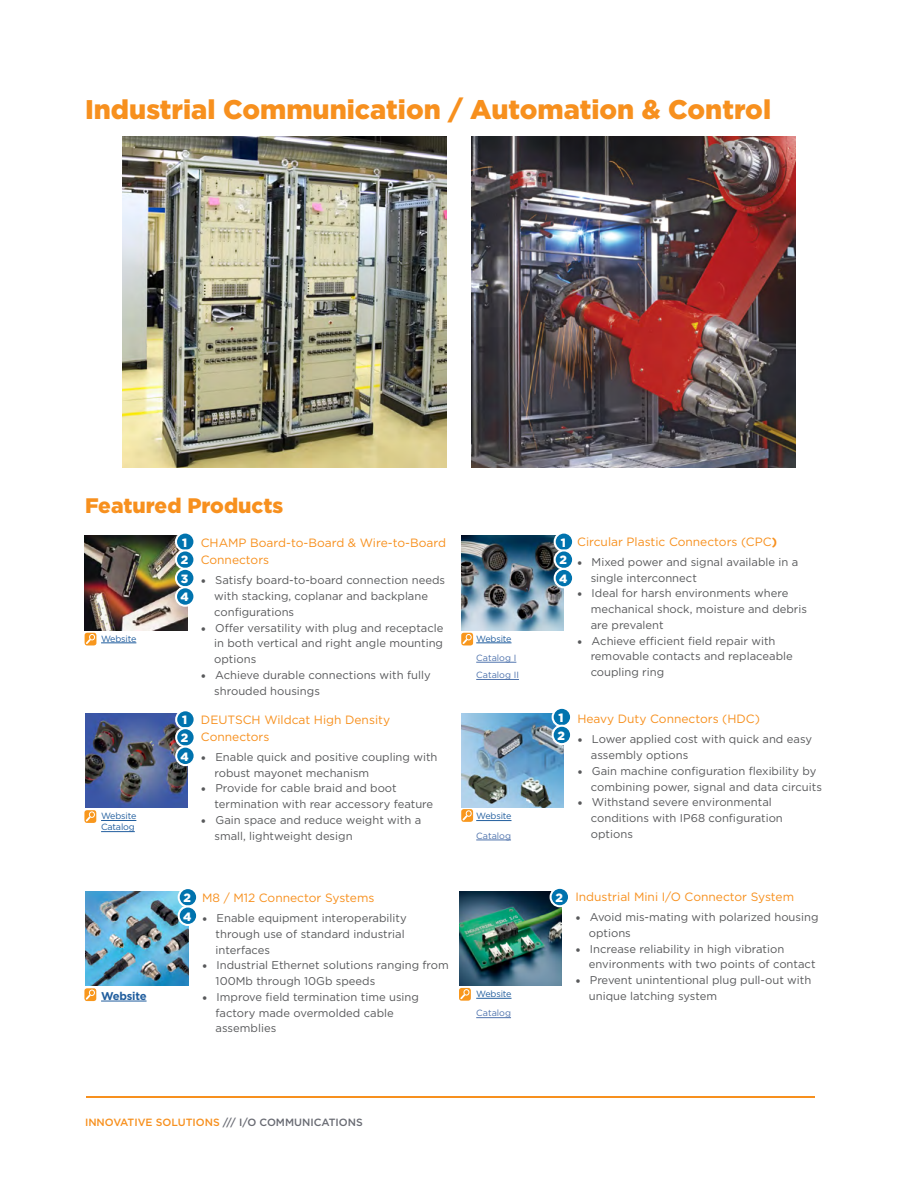
<style>
.page{position:relative;width:918px;height:1188px;background:#fff}
.page>*{position:absolute;margin:0;border:0;box-sizing:border-box;transform-origin:0 0}
.t1{font:900 27px "Gotham";color:#f7901e}
.t2{font:900 21px "Gotham";color:#f7901e}
.t3{font:12px/17.2px "Gotham";color:#f7901e}
.t4{font:900 12px/18.1px "Gotham";color:#fff}
.t5{font:11.25px/15.8px "Gotham";color:#58595b}
.t6{font:700 11.25px "Gotham";letter-spacing:-.02em;color:#215e9e}
.t7{font:500 10.5px "Gotham";color:#696b73}
.t8{font:9px/11.1px "Gotham";letter-spacing:-.02em;color:#215e9e}
.t9{font:9px/17.2px "Gotham";color:#4f73ad}
.s1{font-family:"Minion Pro";font-size:13.5px}
.s2{font-weight:700}
.s3{color:#f7901e}
</style>
<div class="page">
<hr style="left:86px;top:1096px;width:729px;height:2px;background:#f7901e">
<img style="left:122px;top:137px;width:324px;height:331px">
<img style="left:472px;top:137px;width:324px;height:331px">
<img style="left:461px;top:536px;width:103px;height:94px">
<hr style="left:476px;top:643px;width:36px;height:1px;background:#215e9e">
<hr style="left:476px;top:662px;width:40px;height:1px;background:#4f73ad">
<hr style="left:476px;top:679px;width:43px;height:1px;background:#4f73ad">
<div style="left:555px;top:533px;width:18px;height:18px;background:#0073ae;border-radius:50%"></div>
<div style="left:554px;top:532px;width:20px;height:20px;border:2px solid #fff;border-radius:50%"></div>
<div style="left:555px;top:550px;width:18px;height:19px;background:#0073ae;border-radius:50%"></div>
<div style="left:554px;top:549px;width:20px;height:21px;border:2px solid #fff;border-radius:50%"></div>
<div style="left:555px;top:569px;width:18px;height:18px;background:#0073ae;border-radius:50%"></div>
<div style="left:554px;top:568px;width:20px;height:20px;border:2px solid #fff;border-radius:50%"></div>
<img style="left:85px;top:891px;width:104px;height:95px">
<hr style="left:101px;top:1001px;width:46px;height:1px;background:#215e9e">
<div style="left:179px;top:888px;width:18px;height:19px;background:#0073ae;border-radius:50%"></div>
<div style="left:178px;top:887px;width:20px;height:21px;border:2px solid #fff;border-radius:50%"></div>
<div style="left:179px;top:907px;width:18px;height:18px;background:#0073ae;border-radius:50%"></div>
<div style="left:178px;top:905px;width:20px;height:21px;border:2px solid #fff;border-radius:50%"></div>
<img style="left:85px;top:714px;width:103px;height:94px">
<hr style="left:101px;top:820px;width:35px;height:1px;background:#215e9e">
<hr style="left:101px;top:831px;width:34px;height:1px;background:#215e9e">
<svg style="left:176px;top:710px;width:19px;height:19px"></svg>
<div style="left:175px;top:709px;width:21px;height:21px;border:2px solid #fff;border-radius:50%"></div>
<svg style="left:176px;top:728px;width:19px;height:19px"></svg>
<div style="left:175px;top:727px;width:21px;height:21px;border:2px solid #fff;border-radius:50%"></div>
<div style="left:176px;top:747px;width:19px;height:18px;background:#0073ae;border-radius:50%"></div>
<div style="left:175px;top:746px;width:21px;height:20px;border:2px solid #fff;border-radius:50%"></div>
<img style="left:85px;top:536px;width:102px;height:94px">
<hr style="left:101px;top:643px;width:35px;height:1px;background:#215e9e">
<div style="left:176px;top:533px;width:18px;height:18px;background:#0073ae;border-radius:50%"></div>
<div style="left:175px;top:532px;width:20px;height:20px;border:2px solid #fff;border-radius:50%"></div>
<div style="left:176px;top:550px;width:18px;height:19px;background:#0073ae;border-radius:50%"></div>
<div style="left:175px;top:549px;width:20px;height:21px;border:2px solid #fff;border-radius:50%"></div>
<div style="left:176px;top:569px;width:18px;height:18px;background:#0073ae;border-radius:50%"></div>
<div style="left:175px;top:568px;width:20px;height:20px;border:2px solid #fff;border-radius:50%"></div>
<div style="left:176px;top:587px;width:18px;height:19px;background:#0073ae;border-radius:50%"></div>
<div style="left:175px;top:586px;width:20px;height:21px;border:2px solid #fff;border-radius:50%"></div>
<img style="left:461px;top:714px;width:103px;height:94px">
<hr style="left:476px;top:820px;width:36px;height:1px;background:#215e9e">
<hr style="left:476px;top:840px;width:35px;height:1px;background:#4f73ad">
<div style="left:553px;top:708px;width:18px;height:18px;background:#0073ae;border-radius:50%"></div>
<div style="left:552px;top:707px;width:20px;height:20px;border:2px solid #fff;border-radius:50%"></div>
<div style="left:553px;top:726px;width:18px;height:18px;background:#0073ae;border-radius:50%"></div>
<div style="left:552px;top:725px;width:20px;height:20px;border:2px solid #fff;border-radius:50%"></div>
<img style="left:459px;top:891px;width:103px;height:95px">
<hr style="left:476px;top:998px;width:36px;height:1px;background:#215e9e">
<hr style="left:476px;top:1017px;width:35px;height:1px;background:#4f73ad">
<div style="left:551px;top:888px;width:18px;height:18px;background:#0073ae;border-radius:50%"></div>
<div style="left:550px;top:887px;width:20px;height:20px;border:2px solid #fff;border-radius:50%"></div>
<div style="left:85px;top:633px;width:11px;height:12px;background:#f8971d;border-radius:3px"></div>
<svg style="left:84px;top:634px;width:11px;height:12px"></svg>
<div style="left:84px;top:810px;width:12px;height:13px;background:#f8971d;border-radius:3px"></div>
<div style="left:89px;top:811px;width:6px;height:7px;border:1px solid #fff;border-radius:50%"></div>
<svg style="left:84px;top:815px;width:8px;height:8px"></svg>
<svg style="left:84px;top:988px;width:12px;height:13px"></svg>
<svg style="left:84px;top:990px;width:11px;height:11px"></svg>
<div style="left:461px;top:633px;width:12px;height:12px;background:#f8971d;border-radius:3px"></div>
<svg style="left:461px;top:634px;width:11px;height:12px"></svg>
<div style="left:461px;top:809px;width:12px;height:13px;background:#f8971d;border-radius:3px"></div>
<div style="left:466px;top:810px;width:6px;height:7px;border:1px solid #fff;border-radius:50%"></div>
<svg style="left:461px;top:814px;width:8px;height:8px"></svg>
<svg style="left:459px;top:988px;width:12px;height:13px"></svg>
<svg style="left:459px;top:989px;width:10px;height:12px"></svg>
<h1 class="t1" style="left:85px;top:90px;width:688px">Industrial Communication / Automation &amp; Control</h1>
<h2 class="t2" style="left:85px;top:491px;width:200px">Featured Products</h2>
<p class="t8" style="left:101px;top:633px;width:37px">Website</p>
<p class="t8" style="left:101px;top:810px;width:37px">Website<br>Catalog</p>
<p class="t6" style="left:101px;top:988px;width:47px">Website</p>
<p class="t4" style="left:180px;top:533px;width:10px">1<br>2<br>3<br>4</p>
<p class="t4" style="left:181px;top:711px;width:10px">1<br>2<br>4</p>
<p class="t3" style="left:201px;top:534px;width:247px">CHAMP Board-to-Board &amp; Wire-to-Board<br>Connectors</p>
<p class="t5" style="left:214px;top:572px;width:233px;text-indent:-14px"><span class="s1">•</span> Satisfy board-to-board connection needs with stacking, coplanar and backplane configurations</p>
<p class="t5" style="left:214px;top:620px;width:231px;text-align:justify;text-indent:-14px"><span class="s1">•</span> Offer versatility with plug and receptacle in both vertical and right angle mounting options</p>
<p class="t5" style="left:214px;top:667px;width:218px;text-indent:-14px"><span class="s1">•</span> Achieve durable connections with fully shrouded housings</p>
<p class="t3" style="left:201px;top:710px;width:191px">DEUTSCH Wildcat High Density<br>Connectors</p>
<p class="t5" style="left:214px;top:749px;width:225px;text-indent:-14px"><span class="s1">•</span> Enable quick and positive coupling with robust mayonet mechanism</p>
<p class="t5" style="left:214px;top:780px;width:220px;text-indent:-14px"><span class="s1">•</span> Provide for cable braid and boot termination with rear accessory feature</p>
<p class="t5" style="left:214px;top:812px;width:208px;text-indent:-14px"><span class="s1">•</span> Gain space and reduce weight with a small, lightweight design</p>
<p class="t4" style="left:183px;top:888px;width:10px">2<br>4</p>
<p class="t3" style="left:202px;top:889px;width:174px">M8 / M12 Connector Systems</p>
<p class="t5" style="left:216px;top:910px;width:193px;text-indent:-14px"><span class="s1">•</span> Enable equipment interoperability through use of standard industrial interfaces</p>
<p class="t5" style="left:216px;top:957px;width:235px;text-indent:-14px"><span class="s1">•</span> Industrial Ethernet solutions ranging from<br>100Mb through 10Gb speeds</p>
<p class="t5" style="left:216px;top:989px;width:205px;text-indent:-14px"><span class="s1">•</span> Improve field termination time using factory made overmolded cable assemblies</p>
<p class="t8" style="left:476px;top:633px;width:37px">Website</p>
<p class="t9" style="left:476px;top:649px;width:44px">Catalog I<br>Catalog II</p>
<p class="t8" style="left:476px;top:810px;width:37px">Website</p>
<p class="t9" style="left:476px;top:827px;width:36px">Catalog</p>
<p class="t4" style="left:559px;top:533px;width:10px">1<br>2<br>4</p>
<p class="t3" style="left:577px;top:533px;width:201px">Circular Plastic Connectors (CPC<span class="s2">)</span></p>
<p class="t5" style="left:591px;top:554px;width:209px;text-indent:-14px"><span class="s1">•</span> Mixed power and signal available in a single interconnect</p>
<p class="t5" style="left:591px;top:585px;width:218px;text-indent:-14px"><span class="s1">•</span> Ideal for harsh environments where mechanical shock, moisture and debris are prevalent</p>
<p class="t5" style="left:591px;top:632px;width:204px;text-indent:-14px"><span class="s1">•</span> Achieve efficient field repair with removable contacts and replaceable coupling ring</p>
<p class="t4" style="left:557px;top:709px;width:9px">1<br>2</p>
<p class="t3" style="left:577px;top:710px;width:184px">Heavy Duty Connectors (HDC)</p>
<p class="t5" style="left:591px;top:731px;width:223px;text-indent:-14px"><span class="s1">•</span> Lower applied cost with quick and easy assembly options</p>
<p class="t5" style="left:591px;top:763px;width:233px;text-indent:-14px"><span class="s1">•</span> Gain machine configuration flexibility by combining power, signal and data circuits</p>
<p class="t5" style="left:591px;top:794px;width:193px;text-indent:-14px"><span class="s1">•</span> Withstand severe environmental conditions with IP68 configuration options</p>
<p class="t4" style="left:555px;top:888px;width:9px">2</p>
<p class="t3" style="left:575px;top:888px;width:220px">Industrial Mini I/O Connector System</p>
<p class="t5" style="left:589px;top:909px;width:231px;text-indent:-14px"><span class="s1">•</span> Avoid mis-mating with polarized housing options</p>
<p class="t5" style="left:589px;top:940px;width:228px;text-indent:-14px"><span class="s1">•</span> Increase reliability in high vibration environments with two points of contact</p>
<p class="t5" style="left:575px;top:972px;width:238px"><span class="s1">•</span> Prevent unintentional plug pull-out with</p>
<p class="t8" style="left:476px;top:988px;width:37px">Website</p>
<p class="t5" style="left:589px;top:988px;width:130px">unique latching system</p>
<p class="t9" style="left:476px;top:1004px;width:36px">Catalog</p>
<p class="t7" style="left:85px;top:1115px;width:279px"><span class="s3">INNOVATIVE SOLUTIONS</span> /// I/O COMMUNICATIONS</p>
</div>
